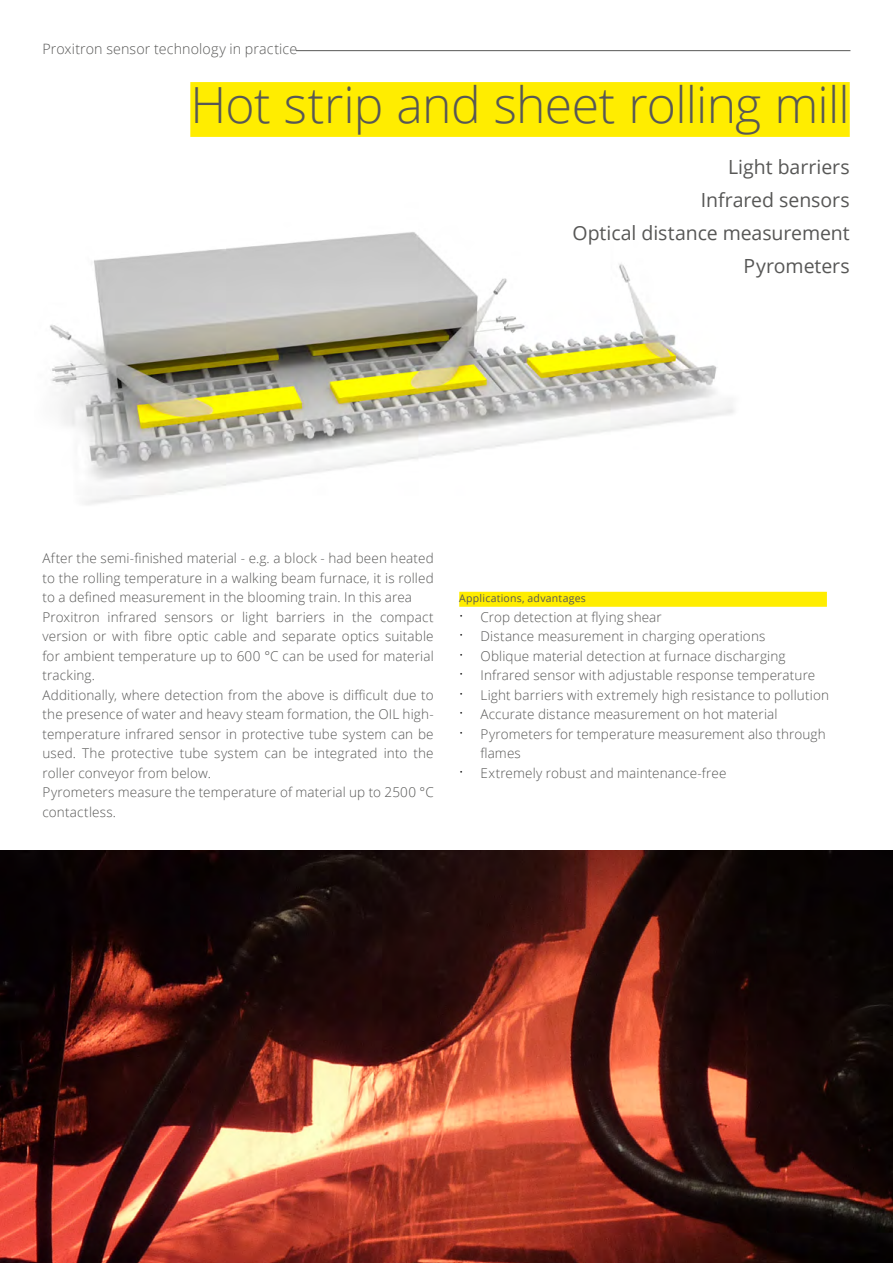
<style>
.page{position:relative;width:893px;height:1263px;background:#fff}
.page>*{position:absolute;margin:0;border:0;box-sizing:border-box;transform-origin:0 0}
.t1{font:300 49.8px "Open Sans";letter-spacing:-.015em;color:#575756}
.t2{font:19.5px/33px "Open Sans";letter-spacing:-.005em;color:#575756;text-align:right}
.t3{font:300 14.25px "Open Sans";letter-spacing:.01em;color:#575756}
.t4{font:300 13.5px/19.5px "Open Sans";letter-spacing:.01em;color:#575756}
.t5{font:10.5px "Open Sans";letter-spacing:.02em;color:#575756}
.s1{font-size:18px;color:#000}
</style>
<div class="page">
<hr style="left:296px;top:50px;width:554px;height:1px;background:#575756">
<img style="left:50px;top:232px;width:684px;height:273px">
<div style="left:190px;top:82px;width:660px;height:55px;background:#ffed00"></div>
<img style="left:0;top:850px;width:893px;height:413px">
<div style="left:459px;top:592px;width:368px;height:15px;background:#ffed00"></div>
<p class="t3" style="left:43px;top:39px;width:256px">Proxitron sensor technology in practice</p>
<h1 class="t1" style="left:190px;top:71px;width:661px">Hot strip and sheet rolling mill</h1>
<h2 class="t2" style="left:572px;top:150px;width:279px">Light barriers<br>Infrared sensors<br>Optical distance measurement<br>Pyrometers</h2>
<p class="t4" style="left:43px;top:548px;width:393px">After the semi-finished material - e.g. a block - had been heated to the rolling temperature in a walking beam furnace, it is rolled to a defined measurement in the blooming train. In this area Proxitron infrared sensors or light barriers in the compact version or with fibre optic cable and separate optics suitable for ambient temperature up to 600 °C can be used for material tracking.<br>Additionally, where detection from the above is difficult due to the presence of water and heavy steam formation, the OIL high&shy;temperature infrared sensor in protective tube system can be used. The protective tube system can be integrated into the roller conveyor from below.<br>Pyrometers measure the temperature of material up to 2500 °C contactless.</p>
<p class="t5" style="left:459px;top:591px;width:128px">Applications, advantages</p>
<p class="t4" style="left:459px;top:607px;width:204px"><span class="s1">·</span> Crop detection at flying shear</p>
<p class="t4" style="left:459px;top:626px;width:308px"><span class="s1">·</span> Distance measurement in charging operations</p>
<p class="t4" style="left:459px;top:646px;width:328px"><span class="s1">·</span> Oblique material detection at furnace discharging</p>
<p class="t4" style="left:459px;top:665px;width:358px"><span class="s1">·</span> Infrared sensor with adjustable response temperature</p>
<p class="t4" style="left:459px;top:685px;width:371px"><span class="s1">·</span> Light barriers with extremely high resistance to pollution</p>
<p class="t4" style="left:459px;top:704px;width:320px"><span class="s1">·</span> Accurate distance measurement on hot material</p>
<p class="t4" style="left:459px;top:724px;width:368px"><span class="s1">·</span> Pyrometers for temperature measurement also through</p>
<p class="t4" style="left:480px;top:743px;width:42px">flames</p>
<p class="t4" style="left:459px;top:763px;width:269px"><span class="s1">·</span> Extremely robust and maintenance-free</p>
</div>
